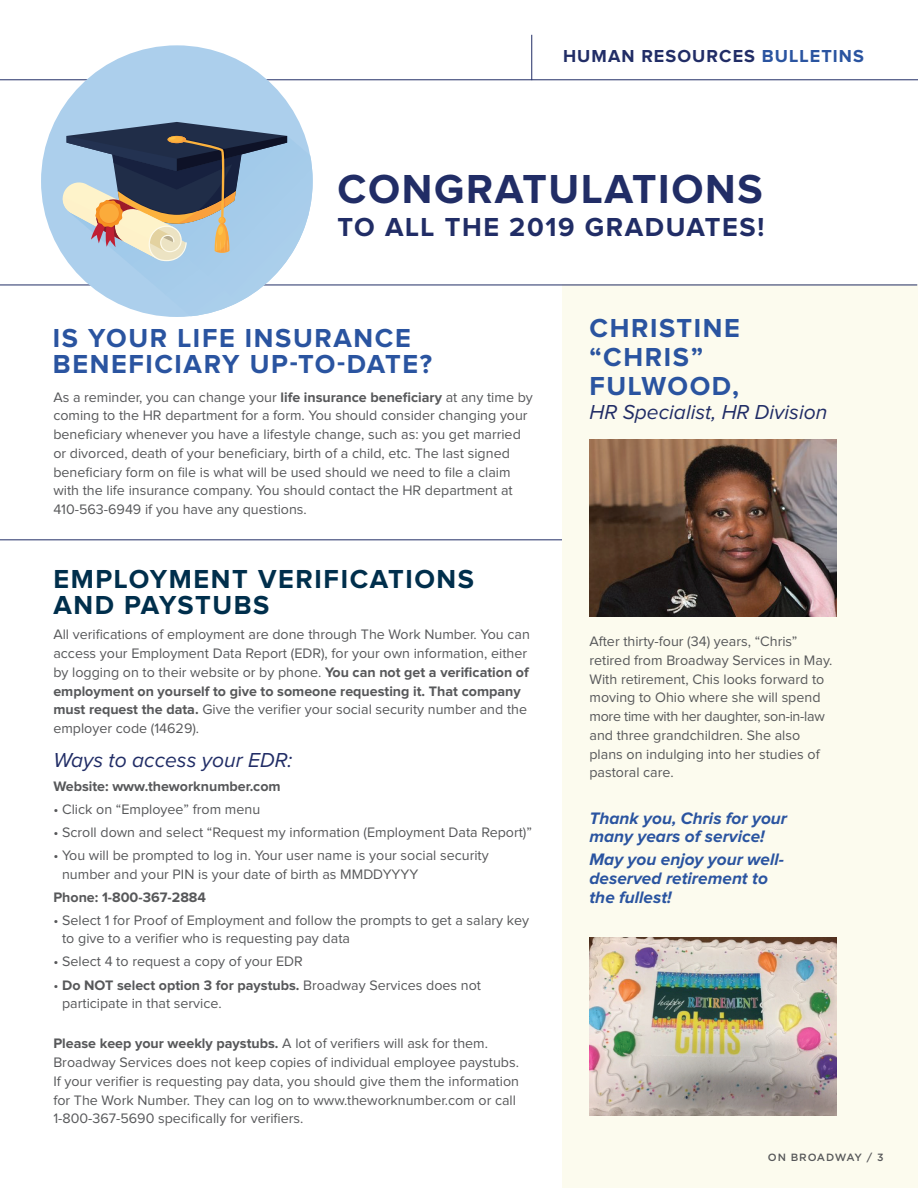
<style>
.page{position:relative;width:918px;height:1188px;background:#fff}
.page>*{position:absolute;margin:0;border:0;box-sizing:border-box;transform-origin:0 0}
.t1{font:700 42px "Proxima Nova";letter-spacing:.04em;color:#212d66}
.Subhead{font:700 27px/29.4px "Proxima Nova";letter-spacing:.06em;color:#2a54a0}
.Subhead-2{font:700 27px/26.4px "Proxima Nova";letter-spacing:.06em;color:#002f4c}
.t2{font:700 27px "Proxima Nova";letter-spacing:.06em;color:#212d66}
.Subhead-3{font:italic 21px "Proxima Nova";color:#212d66}
.t3{font:700 18px "Proxima Nova";letter-spacing:.06em;color:#212d66}
.Body_Copy_-_Kudos{font:italic 700 17.25px/18.8px "Proxima Nova";color:#2a54a0}
.Body_Copy_-_Kudos-2{font:14.25px/18.8px "Proxima Nova";color:#57585a}
.Body_Copy_-_Kudos-3{font:700 14.25px "Proxima Nova";color:#57585a}
.t4{font:500 10.5px "Gotham";letter-spacing:.06em;color:#57585a}
.s1{color:#2a54a0}
.s2{font-weight:700}
</style>
<div class="page">
<hr style="left:0;top:79px;width:918px;height:1px;background:#212d66">
<hr style="left:531px;top:35px;width:1px;height:45px;background:#212d66">
<hr style="left:0;top:539px;width:587px;height:1px;background:#212d66">
<div style="left:562px;top:285px;width:356px;height:903px;background:#fcfbee"></div>
<hr style="left:0;top:285px;width:917px;height:1px;background:#212d66">
<div style="left:41px;top:45px;width:272px;height:272px;background:#accfec;border-radius:50%"></div>
<img style="left:240px;top:136px;width:73px;height:166px">
<img style="left:68px;top:273px;width:169px;height:43px">
<svg style="left:60px;top:122px;width:227px;height:151px"></svg>
<img style="left:590px;top:440px;width:247px;height:177px">
<img style="left:590px;top:938px;width:247px;height:177px">
<p class="t3" style="left:563px;top:48px;width:302px">HUMAN RESOURCES <span class="s1">BULLETINS</span></p>
<p class="t1" style="left:338px;top:170px;width:427px">CONGRATULATIONS</p>
<p class="t2" style="left:338px;top:214px;width:428px">TO ALL THE 2019 GRADUATES!</p>
<p class="Subhead" style="left:53px;top:326px;width:381px;line-height:26.4px">IS YOUR LIFE INSURANCE<br>BENEFICIARY UP-TO-DATE?</p>
<p class="Body_Copy_-_Kudos-2" style="left:53px;top:388px;width:481px">As a reminder, you can change your <span class="s2">life insurance beneficiary</span> at any time by coming to the HR department for a form. You should consider changing your beneficiary whenever you have a lifestyle change, such as: you get married or divorced, death of your beneficiary, birth of a child, etc. The last signed beneficiary form on file is what will be used should we need to file a claim with the life insurance company. You should contact the HR department at 410-563-6949 if you have any questions.</p>
<p class="Subhead-2" style="left:53px;top:567px;width:422px">EMPLOYMENT VERIFICATIONS<br>AND PAYSTUBS</p>
<p class="Body_Copy_-_Kudos-2" style="left:53px;top:626px;width:478px">All verifications of employment are done through The Work Number. You can access your Employment Data Report (EDR), for your own information, either by logging on to their website or by phone. <span class="s2">You can not get a verification of employment on yourself to give to someone requesting it. That company must request the data.</span> Give the verifier your social security number and the employer code (14629).</p>
<p class="Subhead-3" style="left:53px;top:751px;width:241px">Ways to access your EDR:</p>
<p class="Body_Copy_-_Kudos-3" style="left:53px;top:779px;width:229px">Website: www.theworknumber.com</p>
<p class="Body_Copy_-_Kudos-2" style="left:53px;top:800px;width:208px">• Click on “Employee” from menu</p>
<p class="Body_Copy_-_Kudos-2" style="left:53px;top:823px;width:480px">• Scroll down and select “Request my information (Employment Data Report)”</p>
<p class="Body_Copy_-_Kudos-2" style="left:62px;top:846px;width:428px;text-indent:-9px">• You will be prompted to log in. Your user name is your social security number and your PIN is your date of birth as MMDDYYYY</p>
<p class="Body_Copy_-_Kudos-3" style="left:53px;top:890px;width:154px">Phone: 1-800-367-2884</p>
<p class="Body_Copy_-_Kudos-2" style="left:62px;top:911px;width:469px;text-indent:-9px">• Select 1 for Proof of Employment and follow the prompts to get a salary key to give to a verifier who is requesting pay data</p>
<p class="Body_Copy_-_Kudos-2" style="left:53px;top:953px;width:251px">• Select 4 to request a copy of your EDR</p>
<p class="Body_Copy_-_Kudos-2" style="left:62px;top:976px;width:420px;text-indent:-9px">• <span class="s2">Do NOT select option 3 for paystubs.</span> Broadway Services does not participate in that service.</p>
<p class="Body_Copy_-_Kudos-2" style="left:53px;top:1035px;width:467px"><span class="s2">Please keep your weekly paystubs.</span> A lot of verifiers will ask for them.<br>Broadway Services does not keep copies of individual employee paystubs.<br>If your verifier is requesting pay data, you should give them the information for The Work Number. They can log on to www.theworknumber.com or call 1-800-367-5690 specifically for verifiers.</p>
<p class="Subhead" style="left:590px;top:314px;width:152px">CHRISTINE “CHRIS”<br>FULWOOD,</p>
<p class="Subhead-3" style="left:590px;top:402px;width:239px">HR Specialist, HR Division</p>
<p class="Body_Copy_-_Kudos-2" style="left:590px;top:633px;width:244px">After thirty-four (34) years, “Chris” retired from Broadway Services in May.<br>With retirement, Chis looks forward to moving to Ohio where she will spend more time with her daughter, son-in-law and three grandchildren. She also plans on indulging into her studies of pastoral care.</p>
<p class="Body_Copy_-_Kudos" style="left:590px;top:809px;width:199px">Thank you, Chris for your many years of service!</p>
<p class="Body_Copy_-_Kudos" style="left:590px;top:851px;width:196px">May you enjoy your well&shy;deserved retirement to the fullest!</p>
<p class="t4" style="left:768px;top:1151px;width:117px">ON BROADWAY / 3</p>
</div>
